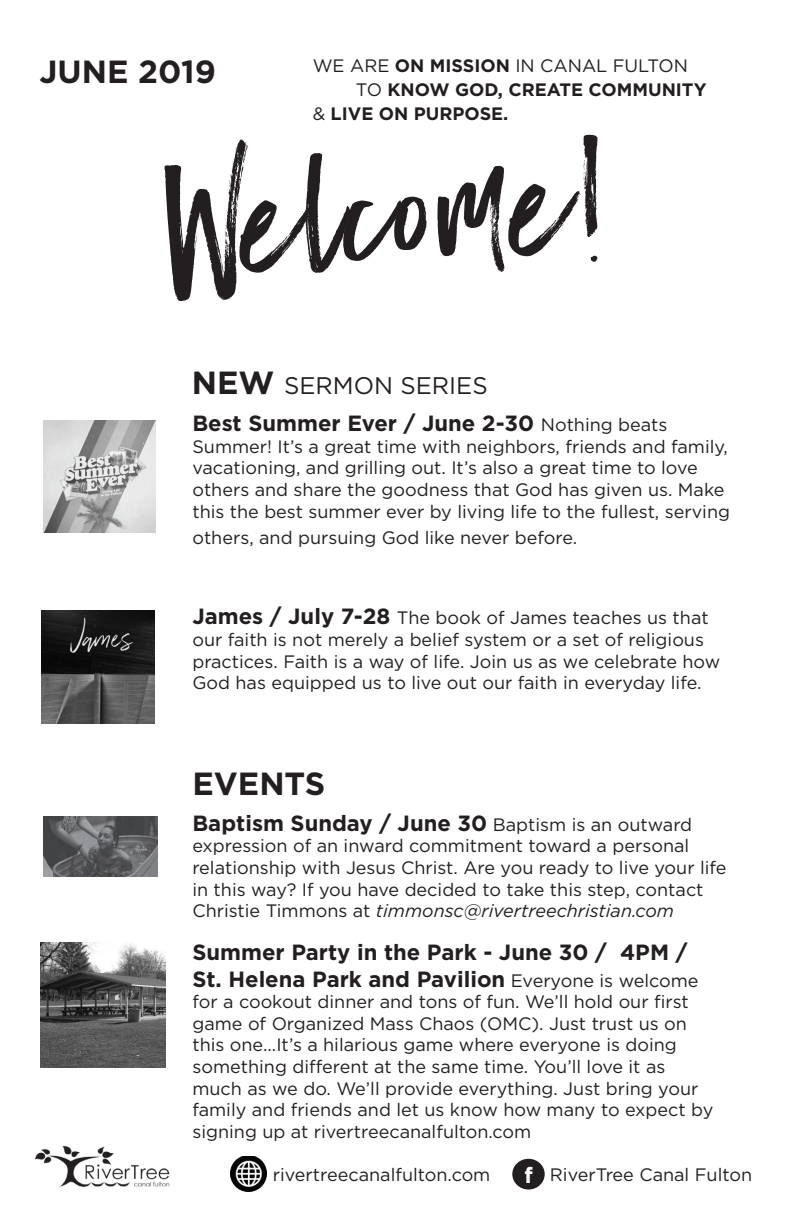
<style>
.page{position:relative;width:798px;height:1224px;background:#fff}
.page>*{position:absolute;margin:0;border:0;box-sizing:border-box;transform-origin:0 0}
.t1{font:144px "Black Diamond";color:#231f20;scale:1.1 1}
.t2{font:700 32px "Gotham";color:#231f20}
.t3{font:24px "Gotham";color:#231f20}
.t4{font:700 22px/26.4px "Gotham";color:#231f20}
.t5{font:700 22px "Gotham";color:#fff}
.t6{font:18px/21.6px "Gotham";color:#231f20}
.t7{font:700 18px "Gotham";color:#231f20}
.s1{font-weight:700}
.s2{font-weight:400}
.s3{font-weight:700;font-size:32px}
.s4{font-weight:400;font-size:18px}
.s5{font-weight:700;font-size:22px}
.s6{font-style:italic}
</style>
<div class="page">
<div style="left:512px;top:1159px;width:32px;height:31px;background:#231f20;border-radius:50%"></div>
<img style="left:230px;top:1157px;width:36px;height:35px">
<img style="left:34px;top:1145px;width:136px;height:43px">
<img style="left:42px;top:611px;width:112px;height:112px">
<img style="left:43px;top:420px;width:113px;height:113px">
<img style="left:44px;top:816px;width:114px;height:61px">
<img style="left:40px;top:943px;width:125px;height:125px">
<h2 class="t2" style="left:39px;top:51px;width:178px">JUNE 2019</h2>
<p class="t6" style="left:312px;top:54px;width:376px">WE ARE <span class="s1">ON MISSION</span> IN CANAL FULTON</p>
<p class="t7" style="left:356px;top:78px;width:352px"><span class="s2">TO</span> KNOW GOD, CREATE COMMUNITY</p>
<p class="t7" style="left:312px;top:102px;width:197px"><span class="s2">&amp;</span> LIVE ON PURPOSE.</p>
<h1 class="t1" style="left:158px;top:132px;width:414px;rotate:-3deg">Welcome!</h1>
<h3 class="t3" style="left:192px;top:370px;width:297px"><span class="s3">NEW</span> SERMON SERIES</h3>
<p class="t4" style="left:192px;top:410px;width:476px">Best Summer Ever / June 2-30 <span class="s4">Nothing beats</span></p>
<p class="t6" style="left:192px;top:435px;width:539px">Summer! It’s a great time with neighbors, friends and family, vacationing, and grilling out. It’s also a great time to love others and share the goodness that God has given us. Make this the best summer ever by living life to the fullest, serving</p>
<p class="t6" style="left:192px;top:526px;width:386px">others, and pursuing God like never before.</p>
<p class="t6" style="left:192px;top:607px;width:529px"><span class="s5">James / July 7-28</span> The book of James teaches us that our faith is not merely a belief system or a set of religious practices. Faith is a way of life. Join us as we celebrate how God has equipped us to live out our faith in everyday life.</p>
<h2 class="t2" style="left:192px;top:762px;width:134px">EVENTS</h2>
<p class="t4" style="left:192px;top:810px;width:501px">Baptism Sunday / June 30 <span class="s4">Baptism is an outward</span></p>
<p class="t6" style="left:192px;top:835px;width:535px">expression of an inward commitment toward a personal relationship with Jesus Christ. Are you ready to live your life in this way? If you have decided to take this step, contact Christie Timmons at <span class="s6">timmonsc@rivertreechristian.com</span></p>
<p class="t4" style="left:192px;top:939px;width:507px">Summer Party in the Park - June 30 / 4PM /<br>St. Helena Park and Pavilion <span class="s4">Everyone is welcome</span></p>
<p class="t6" style="left:192px;top:991px;width:522px">for a cookout dinner and tons of fun. We’ll hold our first game of Organized Mass Chaos (OMC). Just trust us on this one...It’s a hilarious game where everyone is doing something different at the same time. You’ll love it as much as we do. We’ll provide everything. Just bring your family and friends and let us know how many to expect by signing up at rivertreecanalfulton.com</p>
<p class="t5" style="left:524px;top:1160px;width:10px">f</p>
<p class="t6" style="left:273px;top:1163px;width:219px">rivertreecanalfulton.com</p>
<p class="t6" style="left:549px;top:1163px;width:204px">RiverTree Canal Fulton</p>
</div>
